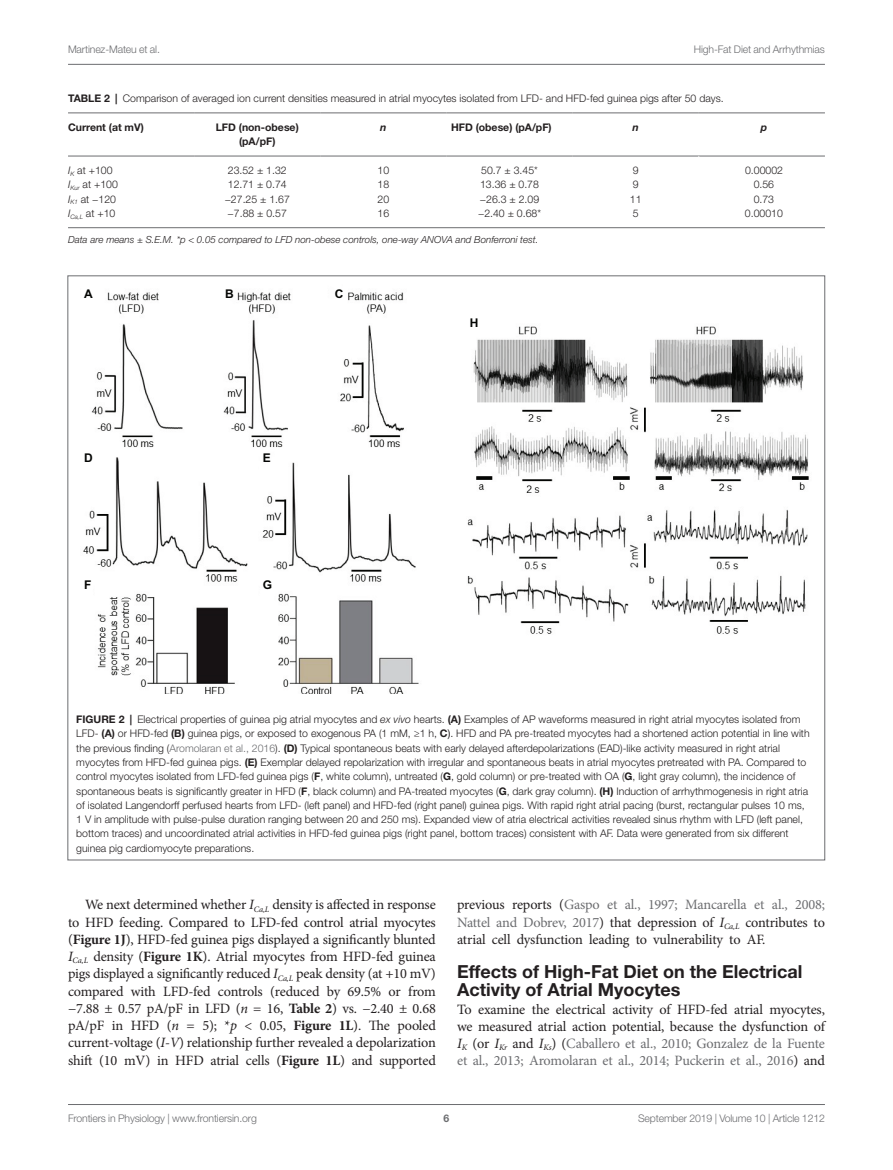
<style>
.page{position:relative;width:893px;height:1170px;background:#fff}
.page>*{position:absolute;margin:0;border:0;box-sizing:border-box;transform-origin:0 0}
.HEAD_2{font:700 18px/18.8px "Helvetica Neue LT Std";color:#231f20}
.TEXT{font:14.25px/17.2px "Minion Pro";letter-spacing:-.015em;color:#231f20;text-align:justify}
.TEXT_FLUSH{font:14.25px/17.2px "Minion Pro";letter-spacing:-.01em;color:#231f20;text-align:justify}
.t1{font:700 12px "Arial";color:#040503}
.FIG_LEG{font:300 10.5px/14.2px "Helvetica Neue LT Std";color:#231f20}
.TB_TX{font:300 10.5px "Helvetica Neue LT Std";color:#231f20}
.t2{font:300 10.5px "Helvetica Neue LT Std";letter-spacing:-.015em;color:#6c6d70}
.TT_NO_RULE{font:300 10.5px "Helvetica Neue LT Std";color:#231f20}
.TB_CH{font:700 10.5px/14.2px "Helvetica Neue LT Std";color:#231f20;text-align:center}
.TB_CH-2{font:italic 700 10.5px "Helvetica Neue LT Std";color:#231f20}
.t3{font:700 10.5px "Helvetica Neue LT Std";color:#6c6d70}
.TFN{font:italic 300 9.75px "Helvetica Neue LT Std";color:#231f20}
.s1{font-weight:700}
.s2{font-style:italic}
.s3{font-weight:400}
.s4{color:#6c6d70}
</style>
<div class="page">
<hr style="left:68px;top:64px;width:757px;height:1px;background:#6c6d70">
<hr style="left:68px;top:1104px;width:757px;height:1px;background:#6c6d70">
<img style="left:83px;top:292px;width:726px;height:402px">
<hr style="left:68px;top:227px;width:757px;height:1px;background:#6c6d70">
<hr style="left:194px;top:113px;width:126px;height:1px;background:#6c6d70">
<hr style="left:194px;top:156px;width:126px;height:1px;background:#6c6d70">
<hr style="left:320px;top:113px;width:126px;height:1px;background:#6c6d70">
<hr style="left:320px;top:156px;width:126px;height:1px;background:#6c6d70">
<hr style="left:446px;top:113px;width:127px;height:1px;background:#6c6d70">
<hr style="left:446px;top:156px;width:127px;height:1px;background:#6c6d70">
<hr style="left:573px;top:113px;width:126px;height:1px;background:#6c6d70">
<hr style="left:573px;top:156px;width:126px;height:1px;background:#6c6d70">
<hr style="left:699px;top:113px;width:126px;height:1px;background:#6c6d70">
<hr style="left:699px;top:156px;width:126px;height:1px;background:#6c6d70">
<hr style="left:68px;top:113px;width:126px;height:1px;background:#6c6d70">
<hr style="left:68px;top:156px;width:126px;height:1px;background:#6c6d70">
<p class="t2" style="left:68px;top:42px;width:93px">Martinez-Mateu et al.</p>
<p class="t2" style="left:694px;top:42px;width:133px">High-Fat Diet and Arrhythmias</p>
<p class="TT_NO_RULE" style="left:68px;top:92px;width:657px"><span class="s1">TABLE 2 |</span> Comparison of averaged ion current densities measured in atrial myocytes isolated from LFD- and HFD-fed guinea pigs after 50 days.</p>
<p class="TB_CH" style="left:68px;top:120px;width:77px">Current (at mV)</p>
<p class="TB_CH" style="left:216px;top:120px;width:85px">LFD (non-obese) (pA/pF)</p>
<p class="TB_CH-2" style="left:380px;top:121px;width:8px">n</p>
<p class="TB_CH" style="left:451px;top:120px;width:102px">HFD (obese) (pA/pF)</p>
<p class="TB_CH-2" style="left:632px;top:121px;width:8px">n</p>
<p class="TB_CH-2" style="left:761px;top:121px;width:8px">p</p>
<p class="TB_TX" style="left:68px;top:164px;width:46px"><span class="s2">I</span><sub>K</sub> at +100</p>
<p class="TB_TX" style="left:228px;top:164px;width:60px">23.52 ± 1.32</p>
<p class="TB_TX" style="left:378px;top:164px;width:13px">10</p>
<p class="TB_TX" style="left:481px;top:164px;width:58px">50.7 ± 3.45*</p>
<p class="TB_TX" style="left:633px;top:164px;width:7px">9</p>
<p class="TB_TX" style="left:745px;top:164px;width:39px">0.00002</p>
<p class="TB_TX" style="left:68px;top:178px;width:51px"><span class="s2">I</span><sub>Kur</sub> at +100</p>
<p class="TB_TX" style="left:228px;top:178px;width:60px">12.71 ± 0.74</p>
<p class="TB_TX" style="left:378px;top:178px;width:13px">18</p>
<p class="TB_TX" style="left:480px;top:178px;width:60px">13.36 ± 0.78</p>
<p class="TB_TX" style="left:633px;top:178px;width:7px">9</p>
<p class="TB_TX" style="left:754px;top:178px;width:22px">0.56</p>
<p class="TB_TX" style="left:68px;top:192px;width:49px"><span class="s2">I</span><sub>K1</sub> at −120</p>
<p class="TB_TX" style="left:225px;top:192px;width:67px">−27.25 ± 1.67</p>
<p class="TB_TX" style="left:378px;top:192px;width:13px">20</p>
<p class="TB_TX" style="left:480px;top:192px;width:61px">−26.3 ± 2.09</p>
<p class="TB_TX" style="left:630px;top:192px;width:13px">11</p>
<p class="TB_TX" style="left:754px;top:192px;width:22px">0.73</p>
<p class="TB_TX" style="left:68px;top:207px;width:49px"><span class="s2">I</span><sub>Ca,L</sub> at +10</p>
<p class="TB_TX" style="left:228px;top:207px;width:61px">−7.88 ± 0.57</p>
<p class="TB_TX" style="left:378px;top:207px;width:13px">16</p>
<p class="TB_TX" style="left:478px;top:207px;width:64px">−2.40 ± 0.68*</p>
<p class="TB_TX" style="left:633px;top:207px;width:7px">5</p>
<p class="TB_TX" style="left:745px;top:207px;width:39px">0.00010</p>
<p class="TFN" style="left:68px;top:233px;width:472px">Data are means ± S.E.M. *p &lt; 0.05 compared to LFD non-obese controls, one-way ANOVA and Bonferroni test.</p>
<p class="t1" style="left:84px;top:285px;width:10px">A</p>
<p class="t1" style="left:225px;top:285px;width:10px">B</p>
<p class="t1" style="left:335px;top:285px;width:10px">C</p>
<p class="t1" style="left:84px;top:449px;width:10px">D</p>
<p class="t1" style="left:263px;top:449px;width:10px">E</p>
<p class="t1" style="left:84px;top:577px;width:9px">F</p>
<p class="t1" style="left:263px;top:577px;width:11px">G</p>
<p class="t1" style="left:470px;top:314px;width:10px">H</p>
<p class="FIG_LEG" style="left:76px;top:712px;width:735px"><span class="s1">FIGURE 2 |</span> Electrical properties of guinea pig atrial myocytes and <span class="s2">ex vivo</span> hearts. <span class="s1">(A)</span> Examples of AP waveforms measured in right atrial myocytes isolated from LFD- <span class="s1">(A)</span> or HFD-fed <span class="s1">(B)</span> guinea pigs, or exposed to exogenous PA (1 mM, ≥1 h, <span class="s1">C</span><span class="s3">)</span>. HFD and PA pre-treated myocytes had a shortened action potential in line with the previous finding (<span class="s4">Aromolaran et al., 2016</span>). <span class="s1">(D)</span> Typical spontaneous beats with early delayed afterdepolarizations (EAD)-like activity measured in right atrial myocytes from HFD-fed guinea pigs. <span class="s1">(E)</span> Exemplar delayed repolarization with irregular and spontaneous beats in atrial myocytes pretreated with PA. Compared to control myocytes isolated from LFD-fed guinea pigs (<span class="s1">F</span>, white column), untreated (<span class="s1">G</span>, gold column) or pre-treated with OA (<span class="s1">G</span>, light gray column), the incidence of spontaneous beats is significantly greater in HFD (<span class="s1">F</span>, black column) and PA-treated myocytes (<span class="s1">G</span>, dark gray column). <span class="s1">(H)</span> Induction of arrhythmogenesis in right atria of isolated Langendorff perfused hearts from LFD- (left panel) and HFD-fed (right panel) guinea pigs. With rapid right atrial pacing (burst, rectangular pulses 10 ms, 1 V in amplitude with pulse-pulse duration ranging between 20 and 250 ms). Expanded view of atria electrical activities revealed sinus rhythm with LFD (left panel, bottom traces) and uncoordinated atrial activities in HFD-fed guinea pigs (right panel, bottom traces) consistent with AF. Data were generated from six different guinea pig cardiomyocyte preparations.</p>
<p class="TEXT" style="left:68px;top:896px;width:369px;text-indent:17px">We next determined whether <span class="s2">I</span><sub>Ca,L</sub> density is affected in response to HFD feeding. Compared to LFD-fed control atrial myocytes (<span class="s1">Figure 1J</span>), HFD-fed guinea pigs displayed a significantly blunted <span class="s2">I</span><sub>Ca,L</sub> density (<span class="s1">Figure 1K</span>). Atrial myocytes from HFD-fed guinea pigs displayed a significantly reduced <span class="s2">I</span><sub>Ca,L</sub> peak density (at +10 mV) compared with LFD-fed controls (reduced by 69.5% or from −7.88 ± 0.57 pA/pF in LFD (<span class="s2">n</span> = 16, <span class="s1">Table 2</span>) vs. −2.40 ± 0.68 pA/pF in HFD (<span class="s2">n</span> = 5); *<span class="s2">p</span> &lt; 0.05, <span class="s1">Figure 1L</span>). The pooled current-voltage (<span class="s2">I-V</span>) relationship further revealed a depolarization shift (10 mV) in HFD atrial cells (<span class="s1">Figure 1L</span>) and supported</p>
<p class="TEXT" style="left:457px;top:896px;width:369px">previous reports (<span class="s4">Gaspo et al., 1997; Mancarella et al., 2008; Nattel and Dobrev, 2017</span>) that depression of <span class="s2">I</span><sub>Ca,L</sub> contributes to atrial cell dysfunction leading to vulnerability to AF.</p>
<p class="HEAD_2" style="left:457px;top:961px;width:347px">Effects of High-Fat Diet on the Electrical<br>Activity of Atrial Myocytes</p>
<p class="TEXT_FLUSH" style="left:457px;top:1000px;width:369px">To examine the electrical activity of HFD-fed atrial myocytes, we measured atrial action potential, because the dysfunction of <span class="s2">I</span><sub>K</sub> (or <span class="s2">I</span><sub>Kr</sub> and <span class="s2">I</span><sub>Ks</sub>) (<span class="s4">Caballero et al., 2010; Gonzalez de la Fuente et al., 2013; Aromolaran et al., 2014; Puckerin et al., 2016</span>) and</p>
<p class="t2" style="left:68px;top:1111px;width:190px">Frontiers in Physiology | www.frontiersin.org</p>
<p class="t3" style="left:444px;top:1111px;width:7px">6</p>
<p class="t2" style="left:638px;top:1111px;width:188px">September 2019 | Volume 10 | Article 1212</p>
</div>
